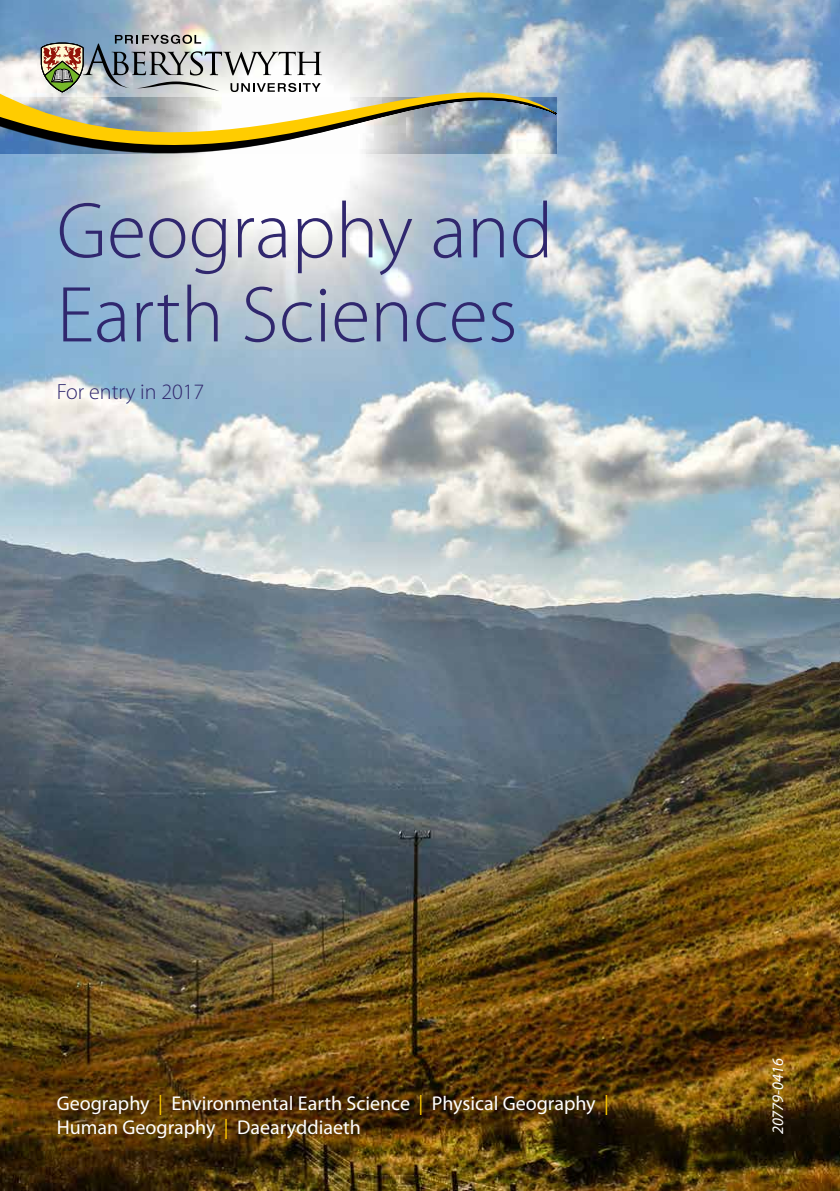
<style>
.page{position:relative;width:840px;height:1191px;background:#fff}
.page>*{position:absolute;margin:0;border:0;box-sizing:border-box;transform-origin:0 0}
.t1{font:300 80px/84px "Myriad Pro";color:#30276e}
.t2{font:300 22px "Myriad Pro";color:#30276e}
.t3{font:20px/24px "Myriad Pro";color:#fff}
.t4{font:italic 16px "Myriad Pro";color:#fff}
.s1{color:#fc0}
</style>
<div class="page">
<img style="left:0;top:0;width:839px;height:1191px">
<svg style="left:0;top:154px;width:555px;height:18px"></svg>
<img style="left:0;top:35px;width:556px;height:119px">
<h1 class="t1" style="left:57px;top:188px;width:498px">Geography and<br>Earth Sciences</h1>
<p class="t2" style="left:57px;top:378px;width:149px">For entry in 2017</p>
<p class="t3" style="left:57px;top:1091px;width:553px">Geography <span class="s1">|</span> Environmental Earth Science <span class="s1">|</span> Physical Geography <span class="s1">|<br></span>Human Geography <span class="s1">|</span> Daearyddiaeth</p>
<p class="t4" style="left:767px;top:1134px;width:77px;rotate:-90deg">20779-0416</p>
</div>
